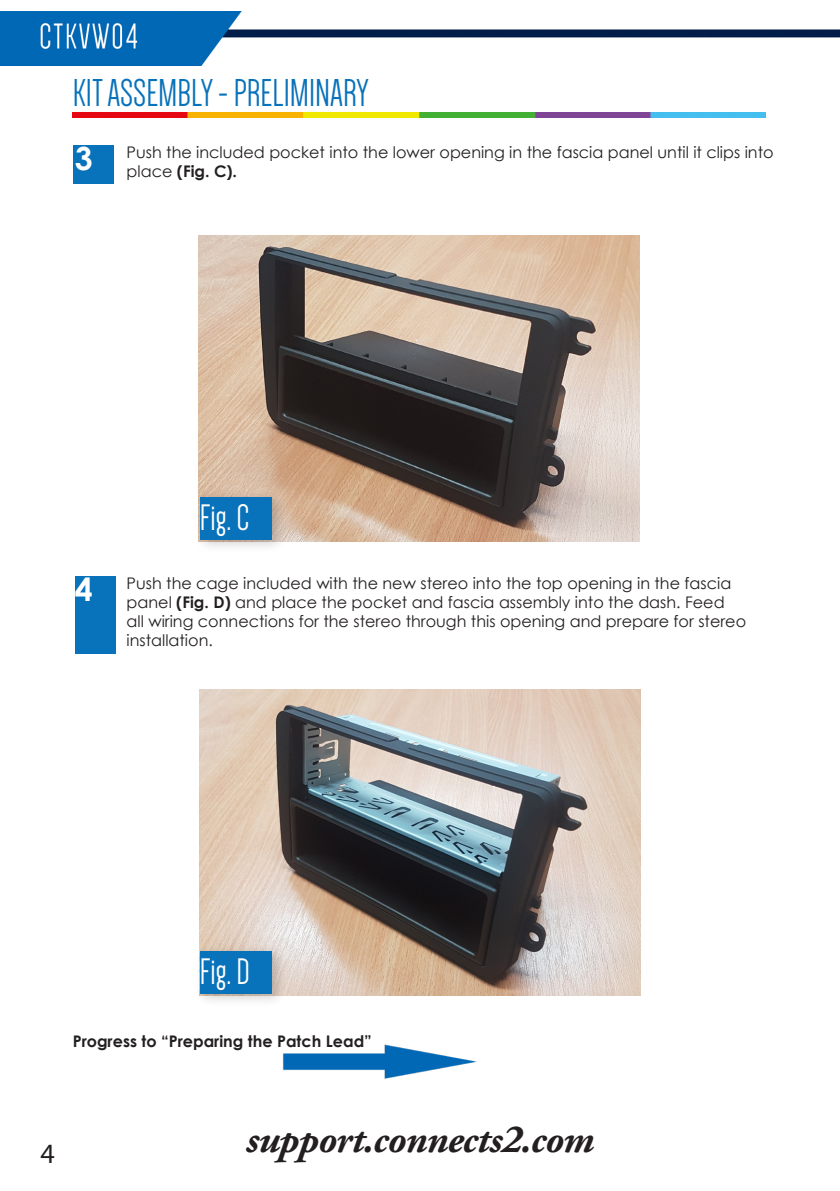
<style>
.page{position:relative;width:840px;height:1191px;background:#fff}
.page>*{position:absolute;margin:0;border:0;box-sizing:border-box;transform-origin:0 0}
.t1{font:40px "Dense";color:#0872ba}
.t2{font:italic 700 40px "Adobe Garamond Pro";letter-spacing:-.02em;color:#231f20}
.t3{font:38px "Dense";color:#fff}
.t4{font:700 32px "Century Gothic";color:#fff}
.t5{font:28px "Myriad Pro";color:#231f20}
.t6{font:16px/19.2px "Century Gothic";color:#231f20}
.t7{font:700 16px "Century Gothic";color:#231f20}
.s1{font-weight:700}
</style>
<div class="page">
<img style="left:0;top:11px;width:839px;height:54px">
<div style="left:73px;top:146px;width:40px;height:38px;background:#0872ba"></div>
<div style="left:75px;top:577px;width:41px;height:77px;background:#0872ba"></div>
<img style="left:73px;top:113px;width:691px;height:4px">
<img style="left:199px;top:236px;width:439px;height:305px">
<img style="left:200px;top:690px;width:439px;height:305px">
<img style="left:283px;top:1044px;width:194px;height:35px">
<div style="left:194px;top:489px;width:93px;height:64px;background:#231f20;opacity:.22"></div>
<div style="left:200px;top:497px;width:71px;height:43px;background:#0872ba"></div>
<div style="left:194px;top:943px;width:93px;height:64px;background:#231f20;opacity:.22"></div>
<div style="left:200px;top:951px;width:71px;height:43px;background:#0872ba"></div>
<p class="t1" style="left:73px;top:73px;width:297px">KIT ASSEMBLY - PRELIMINARY</p>
<p class="t4" style="left:75px;top:134px;width:19px">3</p>
<p class="t6" style="left:126px;top:142px;width:648px">Push the included pocket into the lower opening in the fascia panel until it clips into place <span class="s1">(Fig. C).</span></p>
<p class="t3" style="left:200px;top:498px;width:51px">Fig. C</p>
<p class="t4" style="left:75px;top:565px;width:19px">4</p>
<p class="t6" style="left:126px;top:573px;width:605px">Push the cage included with the new stereo into the top opening in the fascia</p>
<p class="t6" style="left:126px;top:592px;width:620px">panel <span class="s1">(Fig. D)</span> and place the pocket and fascia assembly into the dash. Feed<br>all wiring connections for the stereo through this opening and prepare for stereo installation.</p>
<p class="t3" style="left:200px;top:952px;width:52px">Fig. D</p>
<p class="t7" style="left:73px;top:1029px;width:300px">Progress to “Preparing the Patch Lead”</p>
<h3 class="t5" style="left:40px;top:1136px;width:16px">4</h3>
<h1 class="t2" style="left:246px;top:1116px;width:349px">support.connects2.com</h1>
</div>
